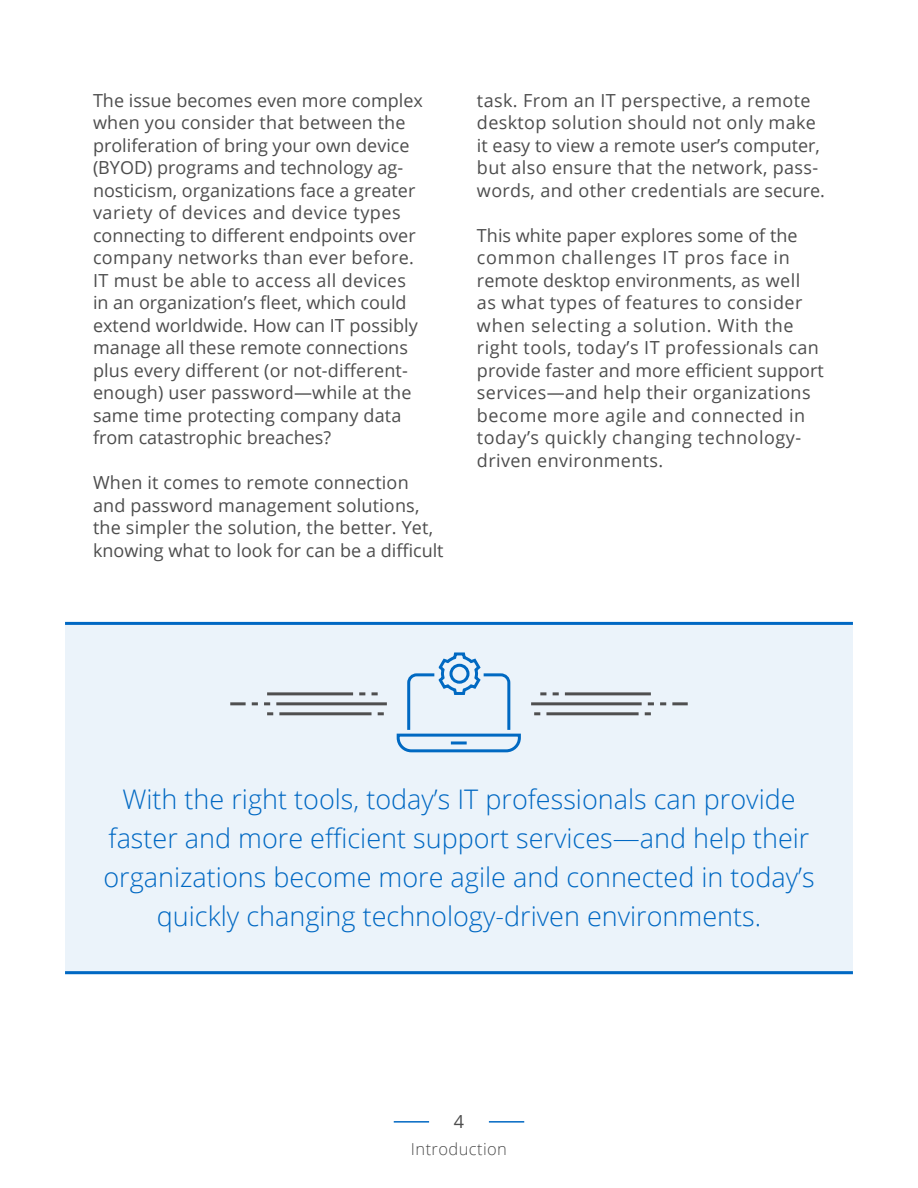
<style>
.page{position:relative;width:918px;height:1188px;background:#fff}
.page>*{position:absolute;margin:0;border:0;box-sizing:border-box;transform-origin:0 0}
.t1{font:300 27px/39px "Open Sans";color:#0068c3;text-align:center}
.t2{font:18px/22.5px "Open Sans";letter-spacing:.01em;color:#4d4d4d}
.t3{font:300 16.5px "Open Sans";letter-spacing:.025em;color:#4d4d4d}
</style>
<div class="page">
<div style="left:65px;top:622px;width:788px;height:352px;background:#ebf3fa"></div>
<hr style="left:65px;top:622px;width:788px;height:3px;background:#0068c3">
<hr style="left:65px;top:971px;width:788px;height:3px;background:#0068c3">
<hr style="left:489px;top:1121px;width:35px;height:2px;background:#0068c3">
<hr style="left:394px;top:1121px;width:35px;height:2px;background:#0068c3">
<svg style="left:396px;top:652px;width:125px;height:101px"></svg>
<hr style="left:672px;top:702px;width:16px;height:3px;background:#4f4f4f">
<svg style="left:648px;top:702px;width:6px;height:3px"></svg>
<svg style="left:660px;top:702px;width:6px;height:3px"></svg>
<hr style="left:565px;top:692px;width:86px;height:3px;background:#4f4f4f">
<svg style="left:645px;top:712px;width:6px;height:3px"></svg>
<hr style="left:531px;top:702px;width:111px;height:3px;background:#4f4f4f">
<hr style="left:546px;top:712px;width:93px;height:3px;background:#4f4f4f">
<svg style="left:540px;top:692px;width:6px;height:3px"></svg>
<svg style="left:553px;top:692px;width:6px;height:3px"></svg>
<svg style="left:534px;top:712px;width:6px;height:3px"></svg>
<hr style="left:230px;top:702px;width:16px;height:3px;background:#4f4f4f">
<svg style="left:264px;top:702px;width:6px;height:3px"></svg>
<svg style="left:252px;top:702px;width:6px;height:3px"></svg>
<hr style="left:267px;top:692px;width:86px;height:3px;background:#4f4f4f">
<svg style="left:267px;top:712px;width:6px;height:3px"></svg>
<hr style="left:276px;top:702px;width:111px;height:3px;background:#4f4f4f">
<hr style="left:279px;top:712px;width:93px;height:3px;background:#4f4f4f">
<svg style="left:372px;top:692px;width:6px;height:3px"></svg>
<svg style="left:359px;top:692px;width:6px;height:3px"></svg>
<svg style="left:378px;top:712px;width:6px;height:3px"></svg>
<p class="t2" style="left:93px;top:89px;width:331px">The issue becomes even more complex when you consider that between the proliferation of bring your own device (BYOD) programs and technology ag&shy;nosticism, organizations face a greater variety of devices and device types connecting to different endpoints over company networks than ever before.<br>IT must be able to access all devices in an organization’s fleet, which could extend worldwide. How can IT possibly manage all these remote connections plus every different (or not-different&shy;enough) user password—while at the same time protecting company data from catastrophic breaches?</p>
<p class="t2" style="left:93px;top:471px;width:352px">When it comes to remote connection and password management solutions, the simpler the solution, the better. Yet, knowing what to look for can be a difficult</p>
<p class="t2" style="left:477px;top:89px;width:349px">task. From an IT perspective, a remote desktop solution should not only make it easy to view a remote user’s computer, but also ensure that the network, pass&shy;words, and other credentials are secure.</p>
<p class="t2" style="left:477px;top:224px;width:348px">This white paper explores some of the common challenges IT pros face in remote desktop environments, as well as what types of features to consider when selecting a solution. With the right tools, today’s IT professionals can provide faster and more efficient support services—and help their organizations become more agile and connected in today’s quickly changing technology&shy;driven environments.</p>
<h1 class="t1" style="left:103px;top:779px;width:713px">With the right tools, today’s IT professionals can provide faster and more efficient support services—and help their organizations become more agile and connected in today’s quickly changing technology-driven environments.</h1>
<p class="t2" style="left:454px;top:1110px;width:12px">4</p>
<p class="t3" style="left:411px;top:1137px;width:98px">Introduction</p>
</div>
